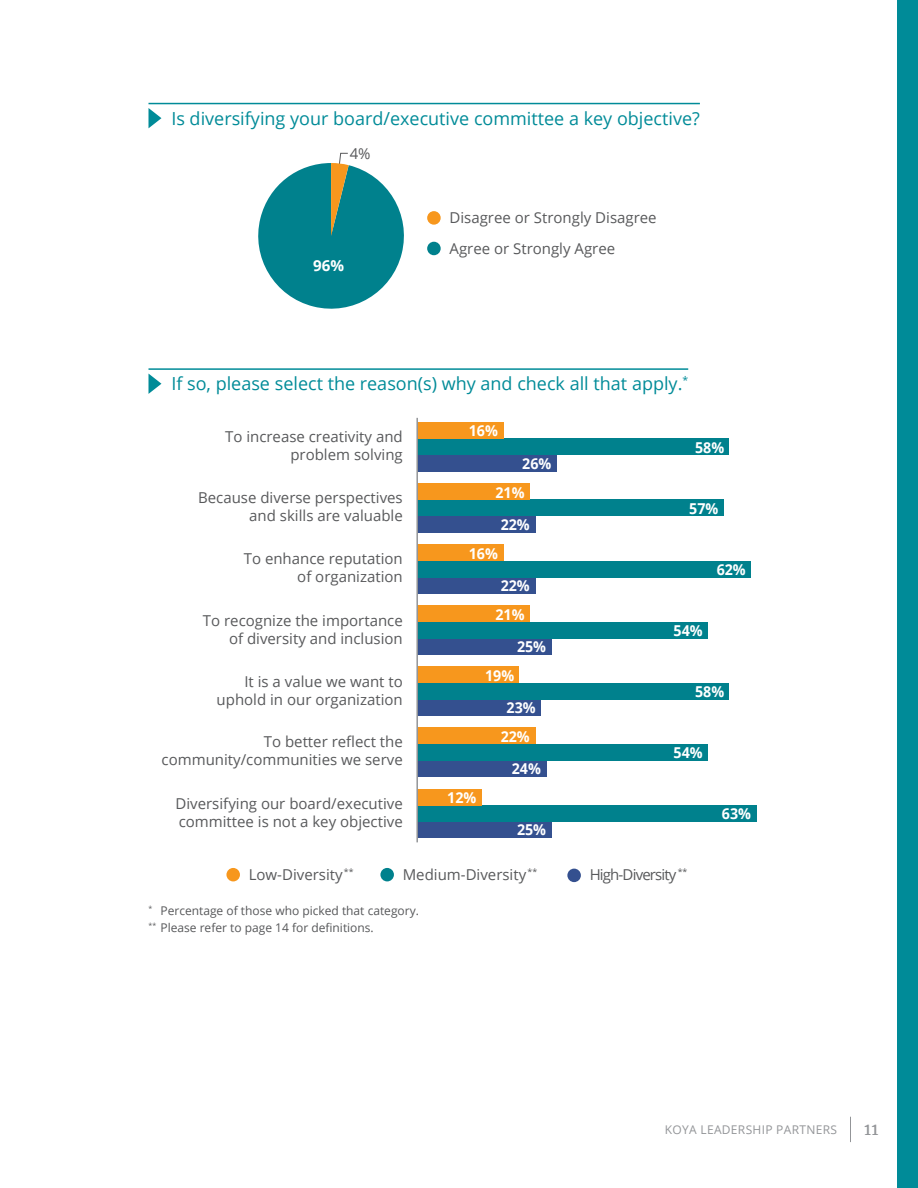
<style>
.page{position:relative;width:918px;height:1188px;background:#fff}
.page>*{position:absolute;margin:0;border:0;box-sizing:border-box;transform-origin:0 0}
.Chapter_Header{font:18px "Open Sans";color:#008b98}
.t1{font:16.5px "Merriweather";color:#939598}
.t2{font:700 15.15px "Open Sans";color:#fff}
.t3{font:15px/18px "Open Sans";color:#58595b;text-align:right}
.t4{font:700 15px "Open Sans";color:#fff;scale:.95 1}
.t5{font:15px "Open Sans";letter-spacing:-.055em;color:#58595b}
.Chapter_Header-2{font:12px "Open Sans";color:#57585a}
.t6{font:12px "Open Sans";letter-spacing:.025em;color:#939598}
</style>
<div class="page">
<svg style="left:850px;top:1117px;width:1px;height:25px"></svg>
<div style="left:898px;top:0;width:20px;height:1188px;background:#008b98"></div>
<div style="left:226px;top:868px;width:14px;height:13px;background:#f7971d;border-radius:50%"></div>
<div style="left:380px;top:868px;width:14px;height:13px;background:#00818d;border-radius:50%"></div>
<div style="left:567px;top:869px;width:14px;height:13px;background:#34508f;border-radius:50%"></div>
<div style="left:418px;top:455px;width:139px;height:16px;background:#34508f"></div>
<div style="left:418px;top:516px;width:118px;height:16px;background:#34508f"></div>
<div style="left:418px;top:577px;width:118px;height:16px;background:#34508f"></div>
<div style="left:418px;top:638px;width:134px;height:16px;background:#34508f"></div>
<div style="left:418px;top:699px;width:123px;height:16px;background:#34508f"></div>
<div style="left:418px;top:760px;width:129px;height:17px;background:#34508f"></div>
<div style="left:418px;top:821px;width:134px;height:17px;background:#34508f"></div>
<div style="left:418px;top:439px;width:311px;height:16px;background:#00818d"></div>
<div style="left:418px;top:500px;width:306px;height:16px;background:#00818d"></div>
<div style="left:418px;top:561px;width:333px;height:16px;background:#00818d"></div>
<div style="left:418px;top:622px;width:290px;height:16px;background:#00818d"></div>
<div style="left:418px;top:683px;width:311px;height:16px;background:#00818d"></div>
<div style="left:418px;top:744px;width:290px;height:16px;background:#00818d"></div>
<div style="left:418px;top:805px;width:339px;height:16px;background:#00818d"></div>
<div style="left:418px;top:423px;width:86px;height:16px;background:#f7971d"></div>
<div style="left:418px;top:484px;width:112px;height:16px;background:#f7971d"></div>
<div style="left:418px;top:545px;width:86px;height:16px;background:#f7971d"></div>
<div style="left:418px;top:606px;width:112px;height:16px;background:#f7971d"></div>
<div style="left:418px;top:667px;width:101px;height:16px;background:#f7971d"></div>
<div style="left:418px;top:728px;width:118px;height:16px;background:#f7971d"></div>
<div style="left:418px;top:789px;width:64px;height:16px;background:#f7971d"></div>
<hr style="left:416px;top:419px;width:2px;height:423px;background:#939598">
<hr style="left:148px;top:103px;width:552px;height:1px;background:#008b98">
<svg style="left:149px;top:108px;width:12px;height:20px"></svg>
<hr style="left:148px;top:368px;width:540px;height:2px;background:#008b98">
<svg style="left:149px;top:374px;width:12px;height:20px"></svg>
<svg style="left:258px;top:153px;width:146px;height:156px"></svg>
<div style="left:427px;top:211px;width:14px;height:14px;background:#f7971d;border-radius:50%"></div>
<div style="left:427px;top:242px;width:14px;height:13px;background:#00818d;border-radius:50%"></div>
<p class="Chapter_Header" style="left:171px;top:106px;width:530px">Is diversifying your board/executive committee a key objective?</p>
<p class="t3" style="left:350px;top:144px;width:22px">4%</p>
<p class="t2" style="left:313px;top:255px;width:32px">96%</p>
<p class="t3" style="left:450px;top:202px;width:209px;line-height:30.6px;text-align:left">Disagree or Strongly Disagree<br>Agree or Strongly Agree</p>
<p class="Chapter_Header" style="left:171px;top:371px;width:518px">If so, please select the reason(s) why and check all that apply.<sup>*</sup></p>
<p class="t3" style="left:225px;top:427px;width:179px">To increase creativity and problem solving</p>
<p class="t3" style="left:198px;top:488px;width:206px">Because diverse perspectives and skills are valuable</p>
<p class="t3" style="left:244px;top:549px;width:161px">To enhance reputation of organization</p>
<p class="t3" style="left:203px;top:611px;width:201px">To recognize the importance of diversity and inclusion</p>
<p class="t3" style="left:217px;top:672px;width:188px">It is a value we want to uphold in our organization</p>
<p class="t3" style="left:162px;top:732px;width:243px">To better reflect the community/communities we serve</p>
<p class="t3" style="left:176px;top:794px;width:229px;text-align:left">Diversifying our board/executive committee is not a key objective</p>
<p class="t4" style="left:469px;top:420px;width:32px">16%</p>
<p class="t4" style="left:522px;top:453px;width:32px">26%</p>
<p class="t4" style="left:496px;top:481px;width:32px">21%</p>
<p class="t4" style="left:501px;top:514px;width:32px">22%</p>
<p class="t4" style="left:469px;top:543px;width:32px">16%</p>
<p class="t4" style="left:501px;top:575px;width:32px">22%</p>
<p class="t4" style="left:496px;top:604px;width:32px">21%</p>
<p class="t4" style="left:517px;top:636px;width:32px">25%</p>
<p class="t4" style="left:485px;top:665px;width:32px">19%</p>
<p class="t4" style="left:507px;top:697px;width:32px">23%</p>
<p class="t4" style="left:501px;top:726px;width:32px">22%</p>
<p class="t4" style="left:447px;top:787px;width:32px">12%</p>
<p class="t4" style="left:512px;top:758px;width:32px">24%</p>
<p class="t4" style="left:517px;top:819px;width:32px">25%</p>
<p class="t4" style="left:695px;top:437px;width:32px">58%</p>
<p class="t4" style="left:689px;top:498px;width:32px">57%</p>
<p class="t4" style="left:717px;top:559px;width:32px">62%</p>
<p class="t4" style="left:674px;top:620px;width:32px">54%</p>
<p class="t4" style="left:695px;top:681px;width:32px">58%</p>
<p class="t4" style="left:674px;top:742px;width:32px">54%</p>
<p class="t4" style="left:722px;top:803px;width:32px">63%</p>
<p class="t3" style="left:249px;top:865px;width:106px">Low-Diversity <sup>**</sup></p>
<p class="t3" style="left:403px;top:865px;width:136px">Medium-Diversity <sup>**</sup></p>
<p class="t5" style="left:590px;top:864px;width:99px">High-Diversity <sup>**</sup></p>
<p class="Chapter_Header-2" style="left:148px;top:902px;width:272px"><sup>*</sup> Percentage of those who picked that category.</p>
<p class="Chapter_Header-2" style="left:148px;top:919px;width:227px"><sup>**</sup> Please refer to page 14 for definitions.</p>
<p class="t6" style="left:665px;top:1121px;width:174px">KOYA LEADERSHIP PARTNERS</p>
<p class="t1" style="left:864px;top:1118px;width:16px">11</p>
</div>
